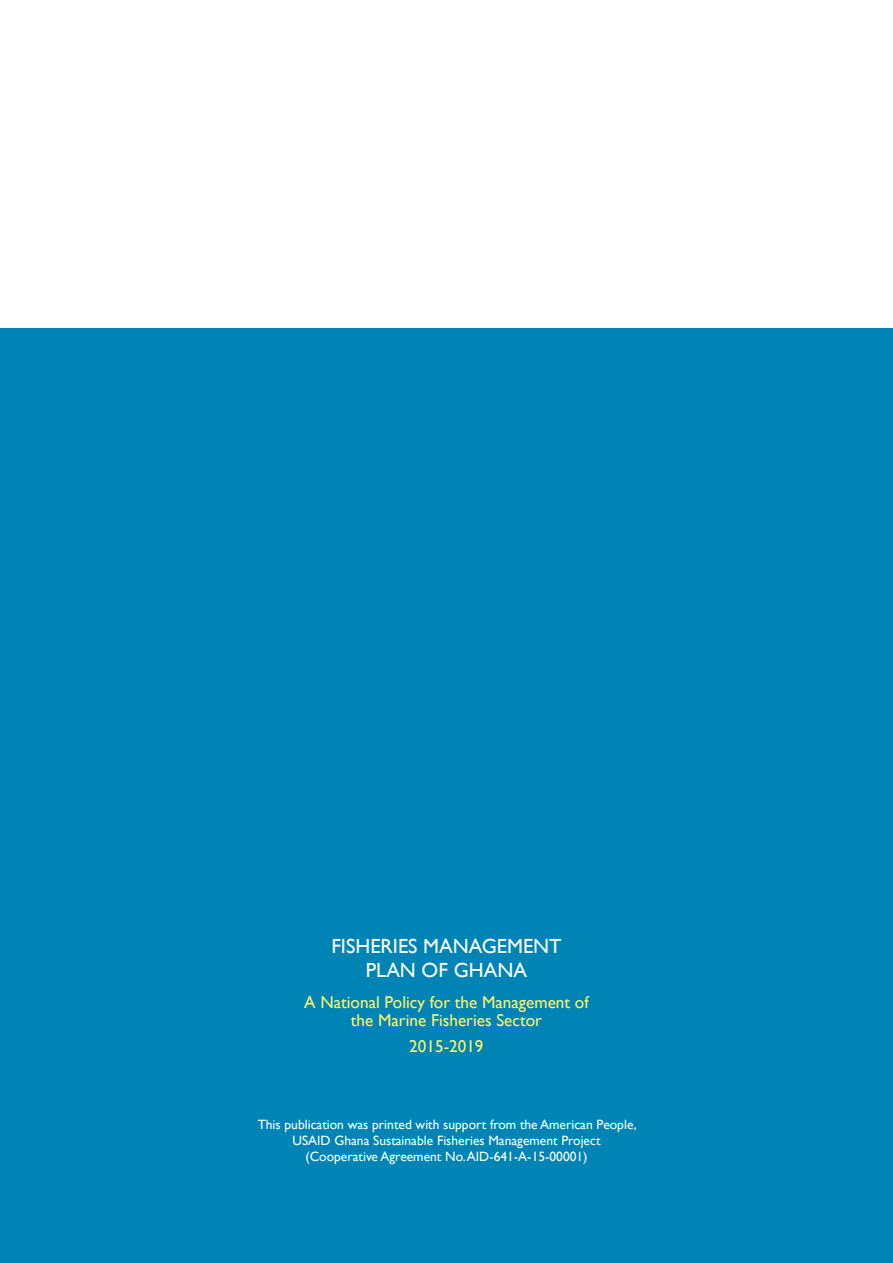
<style>
.page{position:relative;width:893px;height:1263px;background:#fff}
.page>*{position:absolute;margin:0;border:0;box-sizing:border-box;transform-origin:0 0}
.t1{font:20.4px/24.6px "Gill Sans";color:#fff;text-align:center}
.t2{font:17.1px/18.6px "Gill Sans";color:#fff56d;text-align:center}
.t3{font:13.5px/15.9px "Gill Sans";color:#fff;text-align:center}
</style>
<div class="page">
<div style="left:0;top:328px;width:893px;height:935px;background:#0084b6"></div>
<p class="t1" style="left:331px;top:934px;width:232px">FISHERIES MANAGEMENT<br>PLAN OF GHANA</p>
<p class="t2" style="left:304px;top:993px;width:286px">A National Policy for the Management of the Marine Fisheries Sector</p>
<p class="t2" style="left:409px;top:1037px;width:76px">2015-2019</p>
<p class="t3" style="left:258px;top:1117px;width:380px">This publication was printed with support from the American People,<br>USAID Ghana Sustainable Fisheries Management Project (Cooperative Agreement No. AID-641-A-15-00001)</p>
</div>
